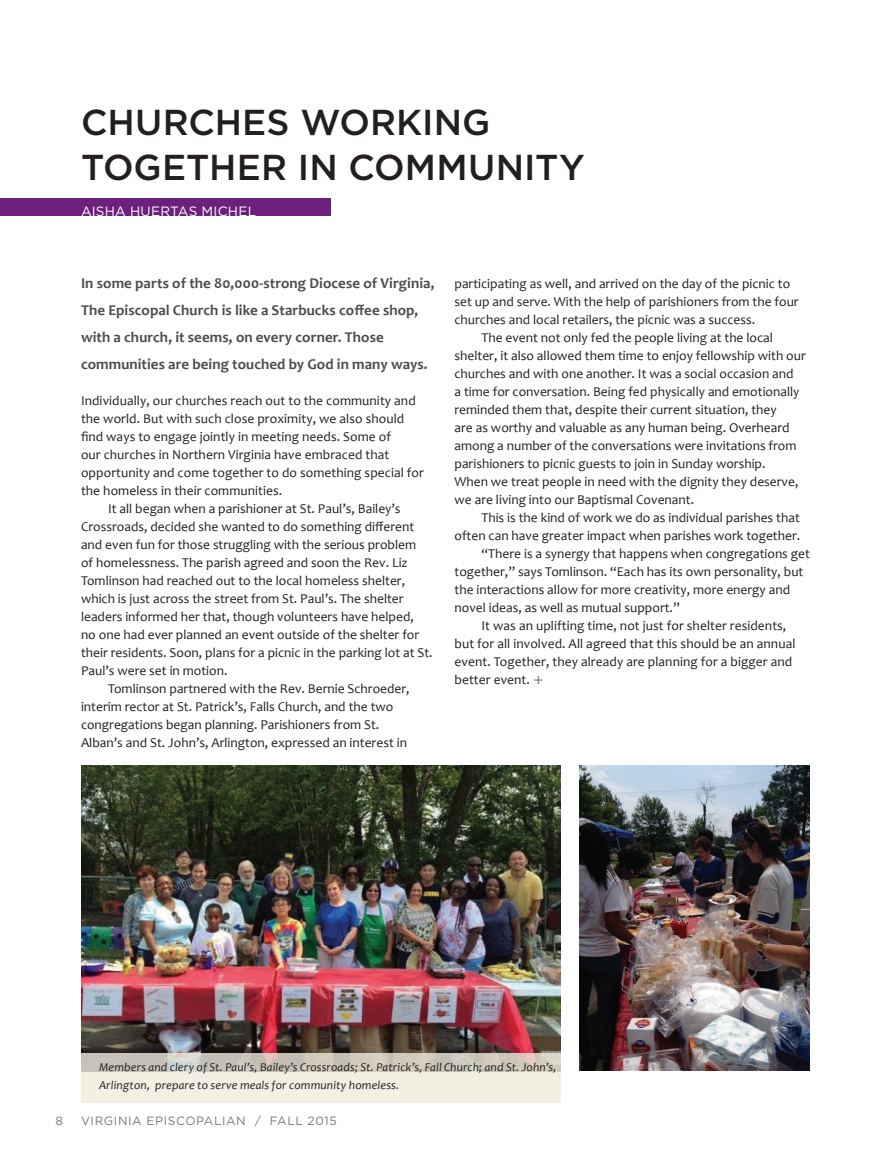
<style>
.page{position:relative;width:891px;height:1161px;background:#fff}
.page>*{position:absolute;margin:0;border:0;box-sizing:border-box;transform-origin:0 0}
.t1{font:500 36px/45px "Gotham";color:#231f20}
.t2{font:700 15px/27px "Candara";letter-spacing:.005em;color:#4b4c4d}
.t3{font:13.5px "Candara";color:#231f20}
.t4{font:13.5px "Gotham";letter-spacing:.015em;color:#fff}
.t5{font:italic 12px/18px "Candara";letter-spacing:.015em;color:#231f20}
.t6{font:12px "Gotham";letter-spacing:.05em;color:#76787b}
.s1{font-family:"Exocet";font-weight:300;color:#57585a}
</style>
<div class="page">
<img style="left:81px;top:765px;width:480px;height:288px">
<img style="left:579px;top:765px;width:231px;height:306px">
<div style="left:0;top:198px;width:330px;height:18px;background:#6c1f7d"></div>
<svg style="left:81px;top:1053px;width:480px;height:49px;background:#e3dfd3"></svg>
<h1 class="t1" style="left:81px;top:99px;width:506px">CHURCHES WORKING<br>TOGETHER IN COMMUNITY</h1>
<p class="t4" style="left:81px;top:204px;width:177px">AISHA HUERTAS MICHEL</p>
<p class="t2" style="left:81px;top:270px;width:355px">In some parts of the 80,000-strong Diocese of Virginia, The Episcopal Church is like a Starbucks coffee shop, with a church, it seems, on every corner. Those communities are being touched by God in many ways.</p>
<p class="t3" style="left:81px;top:392px;width:336px">Individually, our churches reach out to the community and</p>
<p class="t3" style="left:81px;top:410px;width:325px">the world. But with such close proximity, we also should</p>
<p class="t3" style="left:81px;top:428px;width:312px">find ways to engage jointly in meeting needs. Some of</p>
<p class="t3" style="left:81px;top:446px;width:310px">our churches in Northern Virginia have embraced that</p>
<p class="t3" style="left:81px;top:464px;width:345px">opportunity and come together to do something special for</p>
<p class="t3" style="left:81px;top:482px;width:203px">the homeless in their communities.</p>
<p class="t3" style="left:108px;top:500px;width:294px">It all began when a parishioner at St. Paul’s, Bailey’s</p>
<p class="t3" style="left:81px;top:518px;width:335px">Crossroads, decided she wanted to do something different</p>
<p class="t3" style="left:81px;top:536px;width:337px">and even fun for those struggling with the serious problem</p>
<p class="t3" style="left:81px;top:554px;width:328px">of homelessness. The parish agreed and soon the Rev. Liz</p>
<p class="t3" style="left:81px;top:572px;width:326px">Tomlinson had reached out to the local homeless shelter,</p>
<p class="t3" style="left:81px;top:590px;width:324px">which is just across the street from St. Paul’s. The shelter</p>
<p class="t3" style="left:81px;top:608px;width:334px">leaders informed her that, though volunteers have helped,</p>
<p class="t3" style="left:81px;top:626px;width:340px">no one had ever planned an event outside of the shelter for</p>
<p class="t3" style="left:81px;top:644px;width:353px">their residents. Soon, plans for a picnic in the parking lot at St.</p>
<p class="t3" style="left:81px;top:662px;width:148px">Paul’s were set in motion.</p>
<p class="t3" style="left:108px;top:680px;width:303px">Tomlinson partnered with the Rev. Bernie Schroeder,</p>
<p class="t3" style="left:81px;top:698px;width:314px">interim rector at St. Patrick’s, Falls Church, and the two</p>
<p class="t3" style="left:81px;top:716px;width:300px">congregations began planning. Parishioners from St.</p>
<p class="t3" style="left:81px;top:734px;width:328px">Alban’s and St. John’s, Arlington, expressed an interest in</p>
<p class="t3" style="left:455px;top:275px;width:337px">participating as well, and arrived on the day of the picnic to</p>
<p class="t3" style="left:455px;top:293px;width:346px">set up and serve. With the help of parishioners from the four</p>
<p class="t3" style="left:455px;top:311px;width:302px">churches and local retailers, the picnic was a success.</p>
<p class="t3" style="left:482px;top:329px;width:293px">The event not only fed the people living at the local</p>
<p class="t3" style="left:455px;top:347px;width:353px">shelter, it also allowed them time to enjoy fellowship with our</p>
<p class="t3" style="left:455px;top:365px;width:341px">churches and with one another. It was a social occasion and</p>
<p class="t3" style="left:455px;top:383px;width:347px">a time for conversation. Being fed physically and emotionally</p>
<p class="t3" style="left:455px;top:401px;width:324px">reminded them that, despite their current situation, they</p>
<p class="t3" style="left:455px;top:419px;width:337px">are as worthy and valuable as any human being. Overheard</p>
<p class="t3" style="left:455px;top:437px;width:344px">among a number of the conversations were invitations from</p>
<p class="t3" style="left:455px;top:455px;width:313px">parishioners to picnic guests to join in Sunday worship.</p>
<p class="t3" style="left:455px;top:473px;width:345px">When we treat people in need with the dignity they deserve,</p>
<p class="t3" style="left:455px;top:491px;width:241px">we are living into our Baptismal Covenant.</p>
<p class="t3" style="left:482px;top:509px;width:320px">This is the kind of work we do as individual parishes that</p>
<p class="t3" style="left:455px;top:527px;width:347px">often can have greater impact when parishes work together.</p>
<p class="t3" style="left:482px;top:545px;width:330px">“There is a synergy that happens when congregations get</p>
<p class="t3" style="left:455px;top:563px;width:350px">together,” says Tomlinson. “Each has its own personality, but</p>
<p class="t3" style="left:455px;top:581px;width:337px">the interactions allow for more creativity, more energy and</p>
<p class="t3" style="left:455px;top:599px;width:227px">novel ideas, as well as mutual support.”</p>
<p class="t3" style="left:482px;top:617px;width:306px">It was an uplifting time, not just for shelter residents,</p>
<p class="t3" style="left:455px;top:635px;width:342px">but for all involved. All agreed that this should be an annual</p>
<p class="t3" style="left:455px;top:653px;width:339px">event. Together, they already are planning for a bigger and</p>
<p class="t3" style="left:455px;top:671px;width:91px">better event. <span class="s1">t</span></p>
<p class="t5" style="left:99px;top:1058px;width:459px">Members and clery of St. Paul’s, Bailey’s Crossroads; St. Patrick’s, Fall Church; and St. John’s,<br>Arlington, prepare to serve meals for community homeless.</p>
<p class="t6" style="left:55px;top:1114px;width:9px">8</p>
<p class="t6" style="left:81px;top:1114px;width:257px">VIRGINIA EPISCOPALIAN / FALL 2015</p>
</div>
